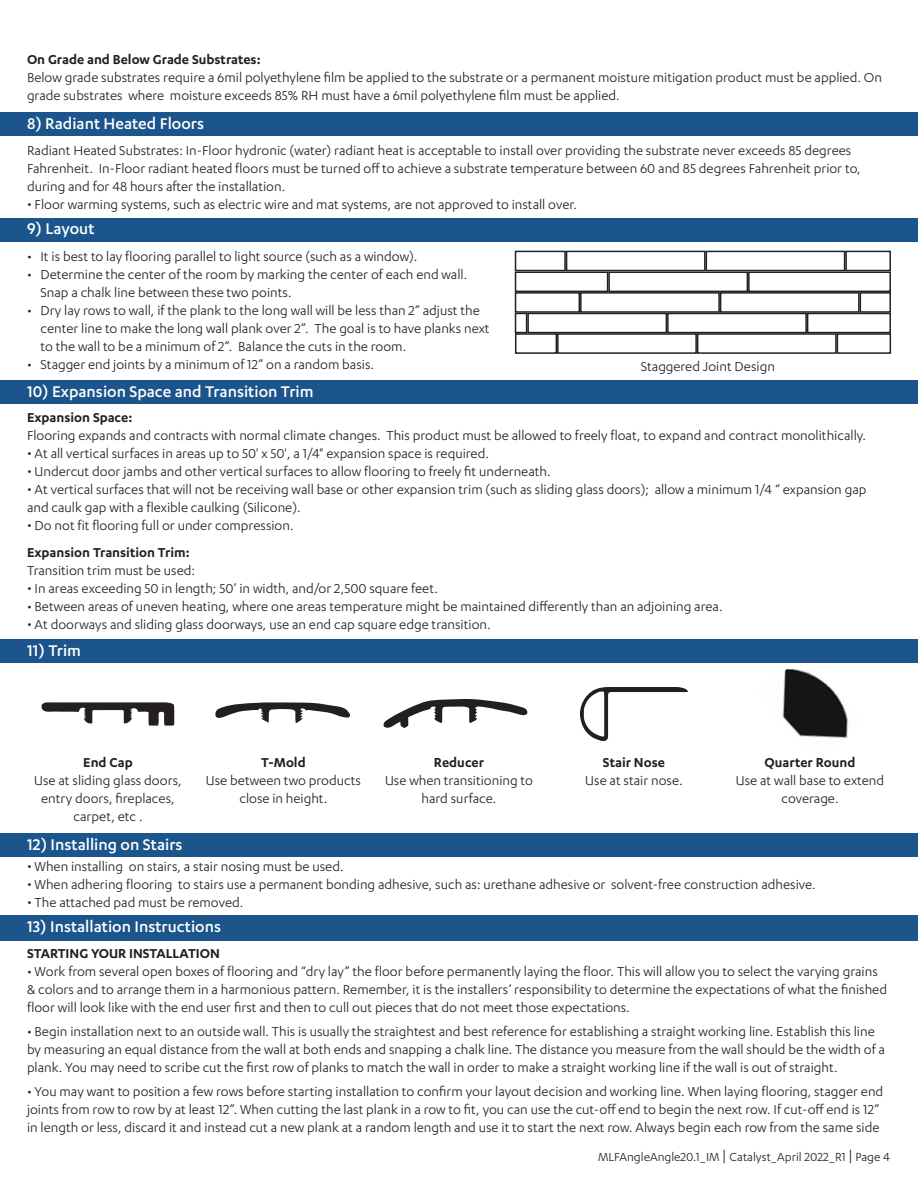
<style>
.page{position:relative;width:918px;height:1188px;background:#fff}
.page>*{position:absolute;margin:0;border:0;box-sizing:border-box;transform-origin:0 0}
.t1{font:500 18px "Karbon";color:#fff}
.t2{font:15px/18px "Karbon";color:#231f20}
.t3{font:600 15px "Karbon";color:#231f20}
.t4{font:13.5px "Karbon";color:#231f20}
.s1{font-weight:600}
.s2{font-size:16.5px}
</style>
<div class="page">
<div style="left:0;top:112px;width:918px;height:24px;background:#1b558b"></div>
<div style="left:0;top:218px;width:918px;height:24px;background:#1b558b"></div>
<div style="left:566px;top:251px;width:140px;height:20px;border:2px solid #231f20"></div>
<div style="left:608px;top:272px;width:140px;height:20px;border:2px solid #231f20"></div>
<div style="left:515px;top:272px;width:93px;height:20px;border:2px solid #231f20"></div>
<div style="left:748px;top:272px;width:143px;height:20px;border:2px solid #231f20"></div>
<div style="left:580px;top:292px;width:140px;height:21px;border:2px solid #231f20"></div>
<div style="left:557px;top:333px;width:140px;height:21px;border:2px solid #231f20"></div>
<div style="left:515px;top:333px;width:42px;height:21px;border:2px solid #231f20"></div>
<div style="left:697px;top:333px;width:140px;height:21px;border:2px solid #231f20"></div>
<div style="left:837px;top:333px;width:54px;height:21px;border:2px solid #231f20"></div>
<div style="left:720px;top:292px;width:140px;height:21px;border:2px solid #231f20"></div>
<div style="left:706px;top:251px;width:139px;height:20px;border:2px solid #231f20"></div>
<div style="left:515px;top:251px;width:51px;height:20px;border:2px solid #231f20"></div>
<div style="left:515px;top:292px;width:65px;height:21px;border:2px solid #231f20"></div>
<div style="left:845px;top:251px;width:46px;height:20px;border:2px solid #231f20"></div>
<div style="left:860px;top:292px;width:31px;height:21px;border:2px solid #231f20"></div>
<div style="left:527px;top:313px;width:140px;height:20px;border:2px solid #231f20"></div>
<div style="left:667px;top:313px;width:140px;height:20px;border:2px solid #231f20"></div>
<div style="left:807px;top:313px;width:84px;height:20px;border:2px solid #231f20"></div>
<div style="left:515px;top:313px;width:12px;height:20px;border:2px solid #231f20"></div>
<img style="left:782px;top:669px;width:67px;height:70px">
<div style="left:0;top:639px;width:918px;height:24px;background:#1b558b"></div>
<svg style="left:580px;top:687px;width:108px;height:54px"></svg>
<div style="left:0;top:380px;width:918px;height:24px;background:#1b558b"></div>
<div style="left:0;top:833px;width:918px;height:24px;background:#1b558b"></div>
<div style="left:0;top:915px;width:918px;height:26px;background:#1b558b"></div>
<svg style="left:384px;top:699px;width:143px;height:29px"></svg>
<svg style="left:42px;top:702px;width:132px;height:24px"></svg>
<svg style="left:215px;top:702px;width:135px;height:21px"></svg>
<p class="t3" style="left:27px;top:51px;width:235px">On Grade and Below Grade Substrates:</p>
<p class="t2" style="left:27px;top:68px;width:857px">Below grade substrates require a 6mil polyethylene film be applied to the substrate or a permanent moisture mitigation product must be applied. On grade substrates where moisture exceeds 85% RH must have a 6mil polyethylene film must be applied.</p>
<p class="t1" style="left:27px;top:113px;width:179px">8) Radiant Heated Floors</p>
<p class="t2" style="left:27px;top:141px;width:835px">Radiant Heated Substrates: In-Floor hydronic (water) radiant heat is acceptable to install over providing the substrate never exceeds 85 degrees<br>Fahrenheit. In-Floor radiant heated floors must be turned off to achieve a substrate temperature between 60 and 85 degrees Fahrenheit prior to, during and for 48 hours after the installation.</p>
<p class="t2" style="left:27px;top:195px;width:552px">• Floor warming systems, such as electric wire and mat systems, are not approved to install over.</p>
<p class="t2" style="left:27px;top:247px;width:392px">• It is best to lay flooring parallel to light source (such as a window).</p>
<p class="t2" style="left:40px;top:265px;width:428px;text-indent:-14px">• Determine the center of the room by marking the center of each end wall.<br>Snap a chalk line between these two points.</p>
<p class="t2" style="left:40px;top:301px;width:451px;text-indent:-14px">• Dry lay rows to wall, if the plank to the long wall will be less than 2” adjust the center line to make the long wall plank over 2”. The goal is to have planks next to the wall to be a minimum of 2”. Balance the cuts in the room.</p>
<p class="t2" style="left:27px;top:355px;width:349px">• Stagger end joints by a minimum of 12” on a random basis.</p>
<p class="t1" style="left:27px;top:219px;width:69px">9) Layout</p>
<p class="t2" style="left:641px;top:357px;width:136px">Staggered Joint Design</p>
<p class="t1" style="left:27px;top:381px;width:288px">10) Expansion Space and Transition Trim</p>
<p class="t3" style="left:27px;top:409px;width:107px">Expansion Space:</p>
<p class="t2" style="left:27px;top:426px;width:841px">Flooring expands and contracts with normal climate changes. This product must be allowed to freely float, to expand and contract monolithically.</p>
<p class="t2" style="left:27px;top:444px;width:464px">• At all vertical surfaces in areas up to 50' x 50', a 1/4" expansion space is required.</p>
<p class="t2" style="left:27px;top:462px;width:525px">• Undercut door jambs and other vertical surfaces to allow flooring to freely fit underneath.</p>
<p class="t2" style="left:27px;top:480px;width:841px">• At vertical surfaces that will not be receiving wall base or other expansion trim (such as sliding glass doors); allow a minimum 1/4 “ expansion gap and caulk gap with a flexible caulking (Silicone).</p>
<p class="t2" style="left:27px;top:512px;width:268px;line-height:27px">• Do not fit flooring full or under compression.<br><span class="s1">Expansion Transition Trim:</span></p>
<p class="t2" style="left:27px;top:561px;width:170px">Transition trim must be used:</p>
<p class="t2" style="left:27px;top:579px;width:413px">• In areas exceeding 50 in length; 50’ in width, and/or 2,500 square feet.</p>
<p class="t2" style="left:27px;top:597px;width:697px">• Between areas of uneven heating, where one areas temperature might be maintained differently than an adjoining area.</p>
<p class="t2" style="left:27px;top:615px;width:465px">• At doorways and sliding glass doorways, use an end cap square edge transition.</p>
<p class="t1" style="left:27px;top:640px;width:56px">11) Trim</p>
<p class="t3" style="left:83px;top:754px;width:51px">End Cap</p>
<p class="t2" style="left:34px;top:771px;width:149px;text-align:center">Use at sliding glass doors, entry doors, fireplaces, carpet, etc .</p>
<p class="t1" style="left:27px;top:834px;width:157px">12) Installing on Stairs</p>
<p class="t3" style="left:261px;top:754px;width:46px">T-Mold</p>
<p class="t2" style="left:206px;top:771px;width:157px;text-align:center">Use between two products close in height.</p>
<p class="t3" style="left:434px;top:754px;width:52px">Reducer</p>
<p class="t2" style="left:385px;top:771px;width:149px;text-align:center">Use when transitioning to hard surface.</p>
<p class="t3" style="left:603px;top:754px;width:64px">Stair Nose</p>
<p class="t2" style="left:585px;top:771px;width:99px">Use at stair nose.</p>
<p class="t3" style="left:765px;top:754px;width:92px">Quarter Round</p>
<p class="t2" style="left:736px;top:771px;width:150px;text-align:center">Use at wall base to extend coverage.</p>
<p class="t2" style="left:27px;top:857px;width:318px">• When installing on stairs, a stair nosing must be used.</p>
<p class="t2" style="left:27px;top:875px;width:790px">• When adhering flooring to stairs use a permanent bonding adhesive, such as: urethane adhesive or solvent-free construction adhesive.</p>
<p class="t2" style="left:27px;top:893px;width:218px">• The attached pad must be removed.</p>
<p class="t1" style="left:27px;top:916px;width:196px">13) Installation Instructions</p>
<p class="t3" style="left:27px;top:945px;width:194px">STARTING YOUR INSTALLATION</p>
<p class="t2" style="left:27px;top:963px;width:862px">• Work from several open boxes of flooring and “dry lay” the floor before permanently laying the floor. This will allow you to select the varying grains &amp; colors and to arrange them in a harmonious pattern. Remember, it is the installers’ responsibility to determine the expectations of what the finished floor will look like with the end user first and then to cull out pieces that do not meet those expectations.</p>
<p class="t2" style="left:27px;top:1023px;width:859px">• Begin installation next to an outside wall. This is usually the straightest and best reference for establishing a straight working line. Establish this line by measuring an equal distance from the wall at both ends and snapping a chalk line. The distance you measure from the wall should be the width of a plank. You may need to scribe cut the first row of planks to match the wall in order to make a straight working line if the wall is out of straight.</p>
<p class="t2" style="left:27px;top:1083px;width:858px">• You may want to position a few rows before starting installation to confirm your layout decision and working line. When laying flooring, stagger end joints from row to row by at least 12”. When cutting the last plank in a row to fit, you can use the cut-off end to begin the next row. If cut-off end is 12” in length or less, discard it and instead cut a new plank at a random length and use it to start the next row. Always begin each row from the same side</p>
<p class="t4" style="left:598px;top:1150px;width:293px">MLFAngleAngle20.1_IM <span class="s2">|</span> Catalyst_April 2022_R1 <span class="s2">|</span> Page 4</p>
</div>
